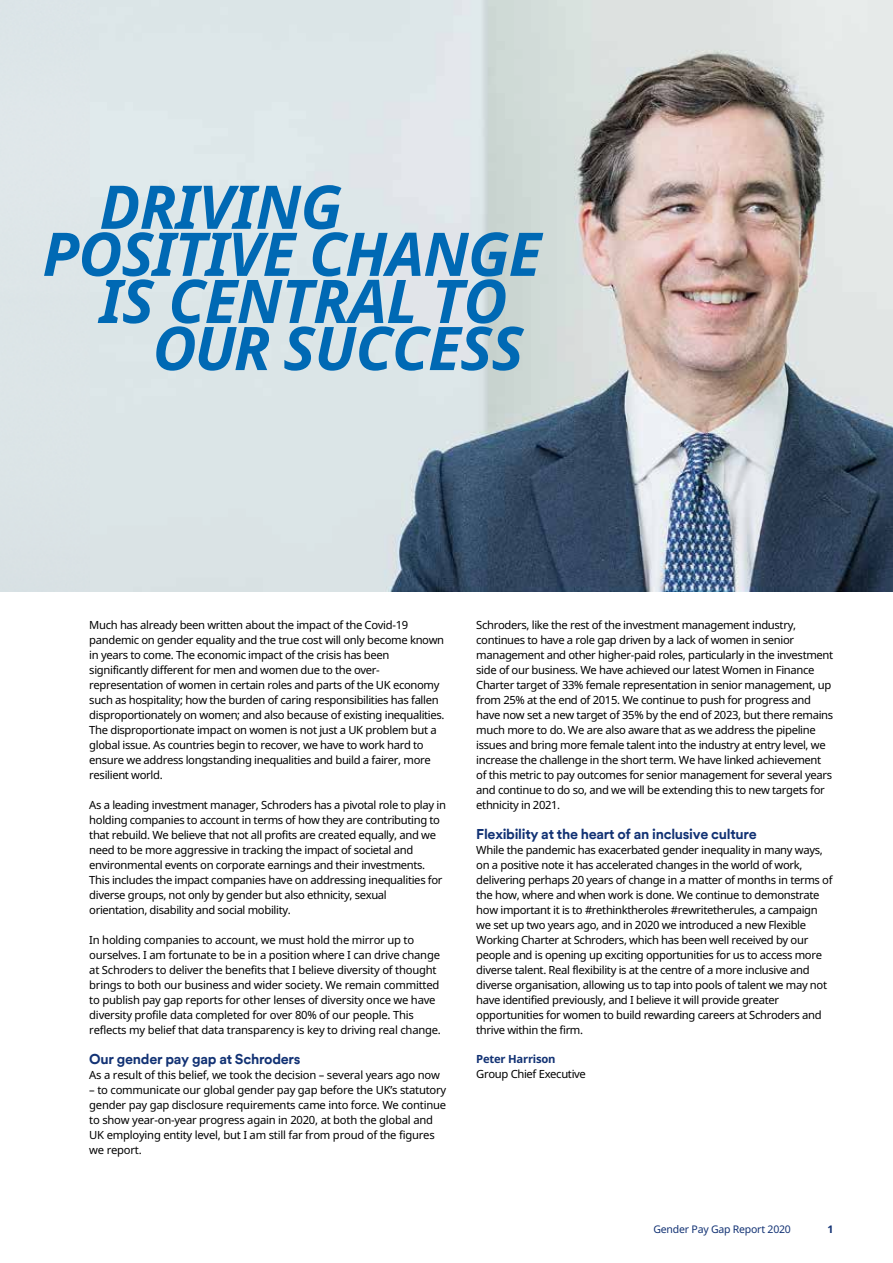
<style>
.page{position:relative;width:893px;height:1263px;background:#fff}
.page>*{position:absolute;margin:0;border:0;box-sizing:border-box;transform-origin:0 0}
.t1{font:italic 700 60.3px/47.1px "Noto Sans";letter-spacing:-.01em;color:#0069b4}
.t2{font:700 14.25px "Schroders Circular TT";letter-spacing:-.02em;color:#123274}
.t3{font:11.25px/15px "Noto Sans";letter-spacing:-.03em;color:#000}
.t4{font:700 11.25px "Noto Sans";letter-spacing:-.02em;color:#123274}
.t5{font:10.5px "Noto Sans";letter-spacing:-.02em;color:#123274}
.t6{font:700 10.5px "Noto Sans";color:#123274}
</style>
<div class="page">
<svg style="left:91px;top:0;width:802px;height:591px;background:#bcc2c6"></svg>
<h1 class="t1" style="left:43px;top:182px;width:500px;text-indent:57px">DRIVING<br>POSITIVE CHANGE</h1>
<h1 class="t1" style="left:99px;top:276px;width:409px">IS CENTRAL TO</h1>
<h1 class="t1" style="left:153px;top:323px;width:372px">OUR SUCCESS</h1>
<p class="t3" style="left:89px;top:617px;width:357px">Much has already been written about the impact of the Covid-19 pandemic on gender equality and the true cost will only become known in years to come. The economic impact of the crisis has been significantly different for men and women due to the over&shy;representation of women in certain roles and parts of the UK economy such as hospitality; how the burden of caring responsibilities has fallen disproportionately on women; and also because of existing inequalities.<br>The disproportionate impact on women is not just a UK problem but a global issue. As countries begin to recover, we have to work hard to ensure we address longstanding inequalities and build a fairer, more resilient world.</p>
<p class="t3" style="left:89px;top:797px;width:358px">As a leading investment manager, Schroders has a pivotal role to play in holding companies to account in terms of how they are contributing to that rebuild. We believe that not all profits are created equally, and we need to be more aggressive in tracking the impact of societal and environmental events on corporate earnings and their investments.<br>This includes the impact companies have on addressing inequalities for diverse groups, not only by gender but also ethnicity, sexual orientation, disability and social mobility.</p>
<p class="t3" style="left:89px;top:932px;width:353px">In holding companies to account, we must hold the mirror up to ourselves. I am fortunate to be in a position where I can drive change at Schroders to deliver the benefits that I believe diversity of thought brings to both our business and wider society. We remain committed to publish pay gap reports for other lenses of diversity once we have diversity profile data completed for over 80% of our people. This reflects my belief that data transparency is key to driving real change.</p>
<p class="t2" style="left:89px;top:1049px;width:213px">Our gender pay gap at Schroders</p>
<p class="t3" style="left:89px;top:1067px;width:352px">As a result of this belief, we took the decision – several years ago now</p>
<p class="t3" style="left:89px;top:1082px;width:359px">– to communicate our global gender pay gap before the UK’s statutory gender pay gap disclosure requirements came into force. We continue to show year-on-year progress again in 2020, at both the global and UK employing entity level, but I am still far from proud of the figures we report.</p>
<p class="t3" style="left:476px;top:617px;width:359px">Schroders, like the rest of the investment management industry, continues to have a role gap driven by a lack of women in senior management and other higher-paid roles, particularly in the investment side of our business. We have achieved our latest Women in Finance Charter target of 33% female representation in senior management, up from 25% at the end of 2015. We continue to push for progress and have now set a new target of 35% by the end of 2023, but there remains much more to do. We are also aware that as we address the pipeline issues and bring more female talent into the industry at entry level, we increase the challenge in the short term. We have linked achievement of this metric to pay outcomes for senior management for several years and continue to do so, and we will be extending this to new targets for ethnicity in 2021.</p>
<p class="t2" style="left:476px;top:824px;width:282px">Flexibility at the heart of an inclusive culture</p>
<p class="t3" style="left:476px;top:842px;width:358px">While the pandemic has exacerbated gender inequality in many ways, on a positive note it has accelerated changes in the world of work, delivering perhaps 20 years of change in a matter of months in terms of the how, where and when work is done. We continue to demonstrate how important it is to #rethinktheroles #rewritetherules, a campaign we set up two years ago, and in 2020 we introduced a new Flexible Working Charter at Schroders, which has been well received by our people and is opening up exciting opportunities for us to access more diverse talent. Real flexibility is at the centre of a more inclusive and diverse organisation, allowing us to tap into pools of talent we may not have identified previously, and I believe it will provide greater opportunities for women to build rewarding careers at Schroders and thrive within the firm.</p>
<p class="t4" style="left:476px;top:1051px;width:81px">Peter Harrison</p>
<p class="t3" style="left:476px;top:1066px;width:111px">Group Chief Executive</p>
<p class="t5" style="left:653px;top:1222px;width:139px">Gender Pay Gap Report 2020</p>
<p class="t6" style="left:827px;top:1222px;width:8px">1</p>
</div>
